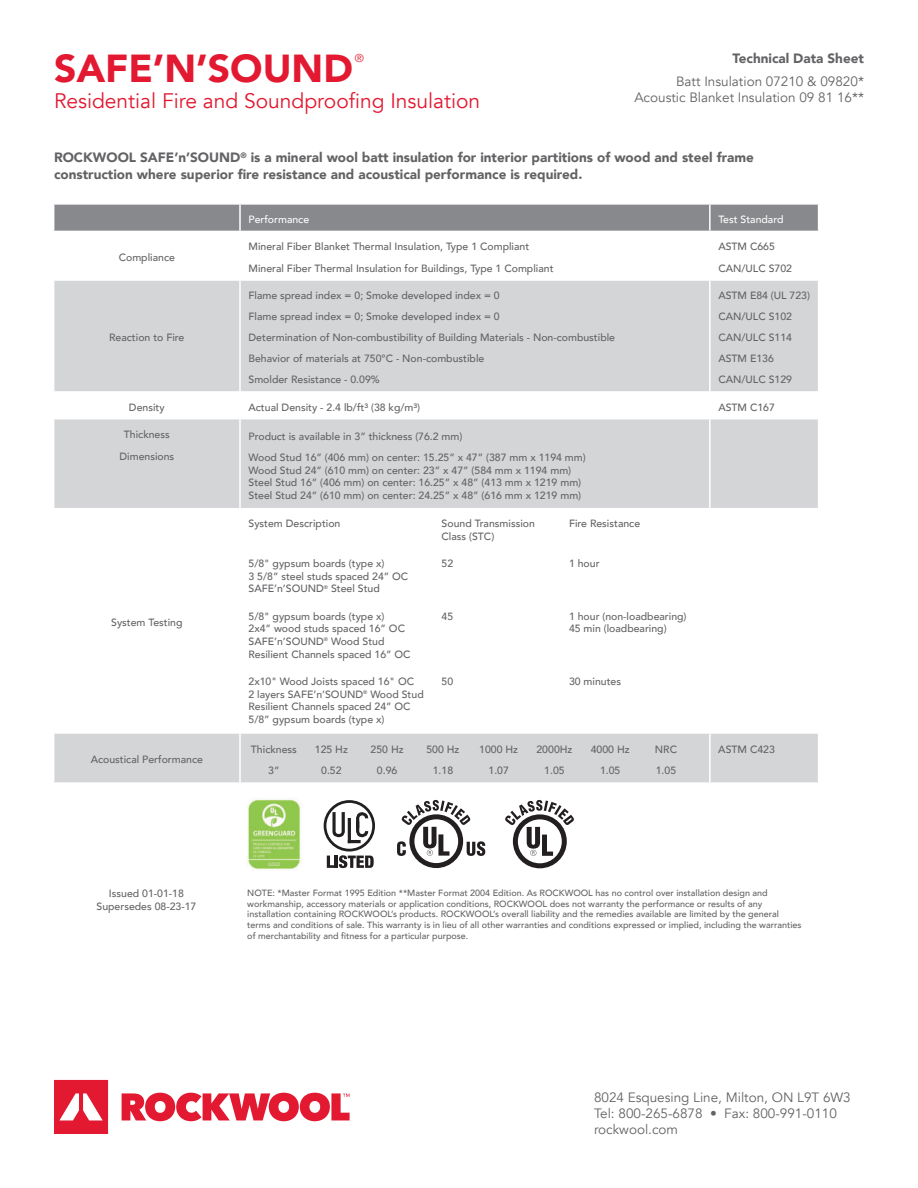
<style>
.page{position:relative;width:918px;height:1188px;background:#fff}
.page>*{position:absolute;margin:0;border:0;box-sizing:border-box;transform-origin:0 0}
.t1{font:900 39px "Avenir";color:#e21931}
.t2{font:21px "Avenir";color:#e21931}
.t3{font:900 13.5px/16.2px "Avenir";color:#636366}
.t4{font:13.5px/16.2px "Avenir";color:#636366;text-align:right}
.t5{font:11.4px "Avenir";color:#e21931}
.t6{font:500 10.5px/21.1px "Avenir";color:#636366}
.t7{font:500 10.5px "Avenir";color:#fff}
.t8{font:500 9px/10.8px "Avenir";color:#636366}
</style>
<div class="page">
<svg style="left:54px;top:1080px;width:54px;height:54px"></svg>
<svg style="left:122px;top:1093px;width:228px;height:28px"></svg>
<svg style="left:54px;top:281px;width:764px;height:501px"></svg>
<svg style="left:54px;top:204px;width:765px;height:27px;background:#8c8e91"></svg>
<hr style="left:239px;top:281px;width:2px;height:110px;background:#fff">
<hr style="left:709px;top:281px;width:2px;height:110px;background:#fff">
<hr style="left:53px;top:391px;width:187px;height:2px;background:#fff">
<hr style="left:240px;top:391px;width:470px;height:2px;background:#fff">
<hr style="left:239px;top:393px;width:2px;height:26px;background:#fff">
<hr style="left:710px;top:391px;width:109px;height:2px;background:#fff">
<hr style="left:709px;top:393px;width:2px;height:26px;background:#fff">
<hr style="left:239px;top:419px;width:2px;height:89px;background:#fff">
<hr style="left:709px;top:419px;width:2px;height:89px;background:#fff">
<hr style="left:53px;top:508px;width:187px;height:1px;background:#fff">
<hr style="left:240px;top:508px;width:470px;height:1px;background:#fff">
<hr style="left:239px;top:509px;width:2px;height:223px;background:#fff">
<hr style="left:710px;top:508px;width:109px;height:1px;background:#fff">
<hr style="left:709px;top:509px;width:2px;height:223px;background:#fff">
<hr style="left:53px;top:732px;width:187px;height:2px;background:#fff">
<hr style="left:240px;top:732px;width:470px;height:2px;background:#fff">
<hr style="left:239px;top:734px;width:2px;height:48px;background:#fff">
<hr style="left:710px;top:732px;width:109px;height:2px;background:#fff">
<hr style="left:709px;top:734px;width:2px;height:48px;background:#fff">
<img style="left:246px;top:797px;width:56px;height:73px">
<svg style="left:324px;top:800px;width:51px;height:68px"></svg>
<div style="left:409px;top:814px;width:54px;height:54px;background:#231f20;border-radius:50%"></div>
<div style="left:414px;top:819px;width:44px;height:44px;background:#fff;border-radius:50%"></div>
<svg style="left:397px;top:800px;width:88px;height:56px"></svg>
<svg style="left:505px;top:800px;width:69px;height:68px"></svg>
<h1 class="t1" style="left:54px;top:52px;width:300px">SAFE’N’SOUND</h1>
<p class="t5" style="left:355px;top:53px;width:11px">®</p>
<h2 class="t2" style="left:54px;top:89px;width:428px">Residential Fire and Soundproofing Insulation</h2>
<p class="t3" style="left:732px;top:52px;width:133px">Technical Data Sheet</p>
<p class="t4" style="left:634px;top:74px;width:231px">Batt Insulation 07210 &amp; 09820*<br>Acoustic Blanket Insulation 09 81 16**</p>
<p class="t3" style="left:54px;top:151px;width:702px">ROCKWOOL SAFE’n’SOUND<sup>®</sup> is a mineral wool batt insulation for interior partitions of wood and steel frame construction where superior fire resistance and acoustical performance is required.</p>
<p class="t7" style="left:249px;top:215px;width:62px">Performance</p>
<p class="t7" style="left:718px;top:215px;width:67px">Test Standard</p>
<p class="t6" style="left:119px;top:248px;width:58px">Compliance</p>
<p class="t6" style="left:249px;top:237px;width:307px">Mineral Fiber Blanket Thermal Insulation, Type 1 Compliant<br>Mineral Fiber Thermal Insulation for Buildings, Type 1 Compliant</p>
<p class="t6" style="left:718px;top:237px;width:75px">ASTM C665<br>CAN/ULC S702</p>
<p class="t6" style="left:109px;top:328px;width:77px">Reaction to Fire</p>
<p class="t6" style="left:249px;top:286px;width:368px">Flame spread index = 0; Smoke developed index = 0<br>Flame spread index = 0; Smoke developed index = 0<br>Determination of Non-combustibility of Building Materials - Non-combustible Behavior of materials at 750°C - Non-combustible<br>Smolder Resistance - 0.09%</p>
<p class="t6" style="left:718px;top:286px;width:93px">ASTM E84 (UL 723)<br>CAN/ULC S102<br>CAN/ULC S114<br>ASTM E136<br>CAN/ULC S129</p>
<p class="t6" style="left:129px;top:398px;width:37px">Density</p>
<p class="t6" style="left:249px;top:398px;width:173px">Actual Density - 2.4 lb/ft³ (38 kg/m³)</p>
<p class="t6" style="left:718px;top:398px;width:58px">ASTM C167</p>
<p class="t6" style="left:119px;top:425px;width:56px;text-align:center">Thickness<br>Dimensions</p>
<p class="t6" style="left:249px;top:427px;width:339px">Product is available in 3” thickness (76.2 mm)<br>Wood Stud 16” (406 mm) on center: 15.25” x 47” (387 mm x 1194 mm)</p>
<p class="t6" style="left:249px;top:465px;width:334px;line-height:12.6px">Wood Stud 24” (610 mm) on center: 23” x 47” (584 mm x 1194 mm)<br>Steel Stud 16” (406 mm) on center: 16.25” x 48” (413 mm x 1219 mm)<br>Steel Stud 24” (610 mm) on center: 24.25” x 48” (616 mm x 1219 mm)</p>
<p class="t6" style="left:111px;top:613px;width:73px">System Testing</p>
<p class="t6" style="left:249px;top:514px;width:93px">System Description</p>
<p class="t6" style="left:442px;top:518px;width:95px;line-height:12.6px">Sound Transmission<br>Class (STC)</p>
<p class="t6" style="left:569px;top:514px;width:73px">Fire Resistance</p>
<p class="t6" style="left:249px;top:558px;width:161px;line-height:12.6px">5/8" gypsum boards (type x)<br>3 5/8” steel studs spaced 24” OC<br>SAFE’n’SOUND<sup>®</sup> Steel Stud</p>
<p class="t6" style="left:442px;top:554px;width:13px">52</p>
<p class="t6" style="left:569px;top:554px;width:32px">1 hour</p>
<p class="t6" style="left:249px;top:611px;width:164px;line-height:12.6px">5/8" gypsum boards (type x)<br>2x4” wood studs spaced 16” OC<br>SAFE’n’SOUND<sup>®</sup> Wood Stud<br>Resilient Channels spaced 16” OC</p>
<p class="t6" style="left:442px;top:607px;width:13px">45</p>
<p class="t6" style="left:569px;top:611px;width:119px;line-height:12.6px">1 hour (non-loadbearing)<br>45 min (loadbearing)</p>
<p class="t6" style="left:249px;top:676px;width:177px;line-height:12.6px">2x10" Wood Joists spaced 16" OC<br>2 layers SAFE’n’SOUND<sup>®</sup> Wood Stud<br>Resilient Channels spaced 24” OC<br>5/8” gypsum boards (type x)</p>
<p class="t6" style="left:442px;top:672px;width:13px">50</p>
<p class="t6" style="left:569px;top:672px;width:54px">30 minutes</p>
<p class="t6" style="left:91px;top:750px;width:114px">Acoustical Performance</p>
<p class="t6" style="left:251px;top:740px;width:47px;text-align:center">Thickness<br>3”</p>
<p class="t6" style="left:315px;top:740px;width:35px;text-align:center">125 Hz<br>0.52</p>
<p class="t6" style="left:371px;top:740px;width:35px;text-align:center">250 Hz<br>0.96</p>
<p class="t6" style="left:426px;top:740px;width:35px;text-align:center">500 Hz<br>1.18</p>
<p class="t6" style="left:479px;top:740px;width:40px;text-align:center">1000 Hz<br>1.07</p>
<p class="t6" style="left:536px;top:740px;width:37px;text-align:center">2000Hz<br>1.05</p>
<p class="t6" style="left:591px;top:740px;width:40px;text-align:center">4000 Hz<br>1.05</p>
<p class="t6" style="left:655px;top:740px;width:24px">NRC<br>1.05</p>
<p class="t6" style="left:718px;top:740px;width:58px">ASTM C423</p>
<p class="t6" style="left:97px;top:888px;width:101px;line-height:12.6px;text-align:center">Issued 01-01-18<br>Supersedes 08-23-17</p>
<p class="t8" style="left:247px;top:888px;width:556px">NOTE: *Master Format 1995 Edition **Master Format 2004 Edition. As ROCKWOOL has no control over installation design and workmanship, accessory materials or application conditions, ROCKWOOL does not warranty the performance or results of any installation containing ROCKWOOL’s products. ROCKWOOL’s overall liability and the remedies available are limited by the general terms and conditions of sale. This warranty is in lieu of all other warranties and conditions expressed or implied, including the warranties of merchantability and fitness for a particular purpose.</p>
<p class="t4" style="left:594px;top:1089px;width:258px;text-align:left">8024 Esquesing Line, Milton, ON L9T 6W3<br>Tel: 800-265-6878 • Fax: 800-991-0110 rockwool.com</p>
</div>
